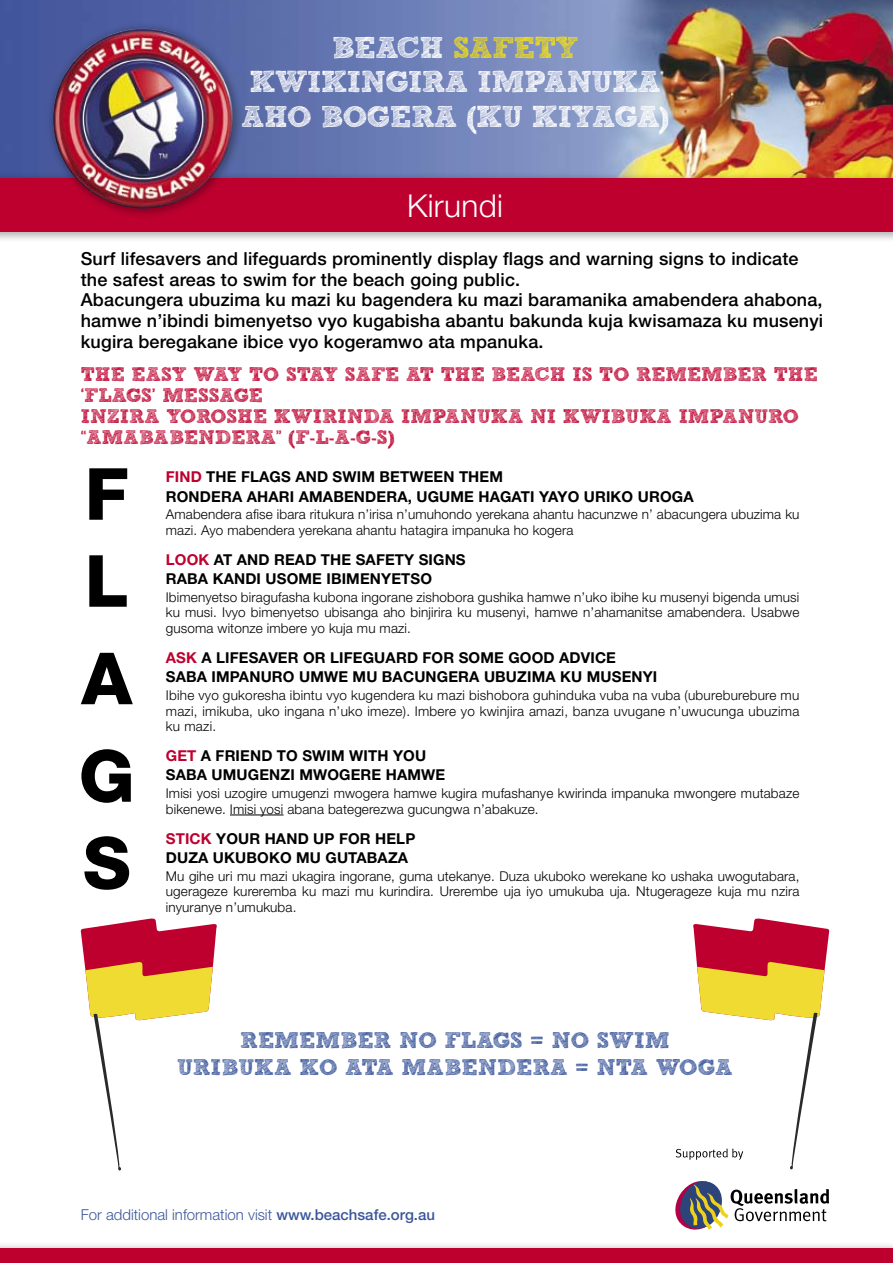
<style>
.page{position:relative;width:893px;height:1263px;background:#fff}
.page>*{position:absolute;margin:0;border:0;box-sizing:border-box;transform-origin:0 0}
.t1{font:800 72px/87px "Helvetica Neue LT";color:#000}
.t2{font:300 31.5px "Helvetica Neue LT";letter-spacing:.01em;color:#fff}
.t3{font:30px/34.5px "Sketch Rockwell";letter-spacing:-.025em;color:#fff;text-align:center}
.t4{font:22.5px/27px "Sketch Rockwell";color:#3a569b;text-align:center}
.t5{font:19.5px/21px "Sketch Rockwell";color:#be002f}
.t6{font:500 18px/20.7px "Helvetica Neue";letter-spacing:.01em;color:#000}
.t7{font:700 15px/19.4px "Helvetica Neue LT";letter-spacing:.01em;color:#000}
.t8{font:300 15px "Helvetica Neue LT";color:#3a569b}
.t9{font:300 13.5px/15.6px "Helvetica Neue LT";letter-spacing:.01em;color:#000;text-align:justify}
.s1{color:#efdc1b}
.s2{color:#be002f}
.s3{font-family:"Helvetica Neue";font-weight:500}
</style>
<div class="page">
<img style="left:0;top:0;width:893px;height:170px">
<div style="left:0;top:170px;width:893px;height:100px;background:#000;opacity:.3"></div>
<div style="left:0;top:179px;width:893px;height:53px;background:#be002f"></div>
<div style="left:0;top:1239px;width:893px;height:24px;background:#000;opacity:.3"></div>
<div style="left:0;top:1248px;width:893px;height:15px;background:#be002f"></div>
<div style="left:44px;top:20px;width:227px;height:226px;background:#000;opacity:.3"></div>
<img style="left:53px;top:29px;width:180px;height:180px;border-radius:90px">
<hr style="left:230px;top:815px;width:54px;height:1px;background:#000">
<svg style="left:80px;top:918px;width:137px;height:253px"></svg>
<div style="left:592px;top:1172px;width:244px;height:70px;background:#fff"></div>
<svg style="left:675px;top:1181px;width:154px;height:49px"></svg>
<svg style="left:676px;top:918px;width:154px;height:251px"></svg>
<h3 class="t3" style="left:241px;top:31px;width:430px">BEACH <span class="s1">SAFETY<br></span>KWIKINGIRA IMPANUKA<br>AHO BOGERA (KU KIYAGA)</h3>
<h2 class="t2" style="left:407px;top:187px;width:97px">Kirundi</h2>
<p class="t6" style="left:81px;top:248px;width:744px">Surf lifesavers and lifeguards prominently display flags and warning signs to indicate the safest areas to swim for the beach going public.<br>Abacungera ubuzima ku mazi ku bagendera ku mazi baramanika amabendera ahabona, hamwe n’ibindi bimenyetso vyo kugabisha abantu bakunda kuja kwisamaza ku musenyi kugira beregakane ibice vyo kogeramwo ata mpanuka.</p>
<h3 class="t5" style="left:81px;top:364px;width:738px">THE EASY WAY TO STAY SAFE AT THE BEACH IS TO REMEMBER THE ‘FLAGS’ MESSAGE<br>INZIRA YOROSHE KWIRINDA IMPANUKA NI KWIBUKA IMPANURO “AMABABENDERA” (F-L-A-G-S)</h3>
<p class="t7" style="left:166px;top:467px;width:529px"><span class="s2">FIND</span> THE FLAGS AND SWIM BETWEEN THEM<br>RONDERA AHARI AMABENDERA, UGUME HAGATI YAYO URIKO UROGA</p>
<p class="t9" style="left:166px;top:506px;width:635px">Amabendera afise ibara ritukura n’irisa n’umuhondo yerekana ahantu hacunzwe n’ abacungera ubuzima ku mazi. Ayo mabendera yerekana ahantu hatagira impanuka ho kogera</p>
<p class="t7" style="left:166px;top:549px;width:301px"><span class="s2">LOOK</span> AT AND READ THE SAFETY SIGNS<br>RABA KANDI USOME IBIMENYETSO</p>
<p class="t9" style="left:166px;top:589px;width:635px">Ibimenyetso biragufasha kubona ingorane zishobora gushika hamwe n’uko ibihe ku musenyi bigenda umusi ku musi. Ivyo bimenyetso ubisanga aho binjirira ku musenyi, hamwe n’ahamanitse amabendera. Usabwe gusoma witonze imbere yo kuja mu mazi.</p>
<p class="t7" style="left:166px;top:648px;width:493px"><span class="s2">ASK</span> A LIFESAVER OR LIFEGUARD FOR SOME GOOD ADVICE<br>SABA IMPANURO UMWE MU BACUNGERA UBUZIMA KU MUSENYI</p>
<p class="t9" style="left:166px;top:687px;width:635px">Ibihe vyo gukoresha ibintu vyo kugendera ku mazi bishobora guhinduka vuba na vuba (ubureburebure mu mazi, imikuba, uko ingana n’uko imeze). Imbere yo kwinjira amazi, banza uvugane n’uwucunga ubuzima ku mazi.</p>
<p class="t7" style="left:166px;top:746px;width:281px"><span class="s2">GET</span> A FRIEND TO SWIM WITH YOU<br>SABA UMUGENZI MWOGERE HAMWE</p>
<p class="t9" style="left:166px;top:785px;width:635px">Imisi yosi uzogire umugenzi mwogera hamwe kugira mufashanye kwirinda impanuka mwongere mutabaze bikenewe. Imisi yosi abana bategerezwa gucungwa n’abakuze.</p>
<p class="t7" style="left:166px;top:828px;width:251px"><span class="s2">STICK</span> YOUR HAND UP FOR HELP<br>DUZA UKUBOKO MU GUTABAZA</p>
<p class="t9" style="left:166px;top:868px;width:635px">Mu gihe uri mu mazi ukagira ingorane, guma utekanye. Duza ukuboko werekane ko ushaka uwogutabara, ugerageze kureremba ku mazi mu kurindira. Urerembe uja iyo umukuba uja. Ntugerageze kuja mu nzira inyuranye n’umukuba.</p>
<h1 class="t1" style="left:85px;top:450px;width:45px">F<br>L</h1>
<h1 class="t1" style="left:79px;top:630px;width:58px;line-height:97.5px">A<br>G</h1>
<h1 class="t1" style="left:83px;top:819px;width:50px">S</h1>
<h3 class="t4" style="left:177px;top:1027px;width:557px">REMEMBER NO FLAGS = NO SWIM<br>URIBUKA KO ATA MABENDERA = NTA WOGA</h3>
<p class="t8" style="left:81px;top:1206px;width:356px">For additional information visit <span class="s3">www.beachsafe.org.au</span></p>
</div>
